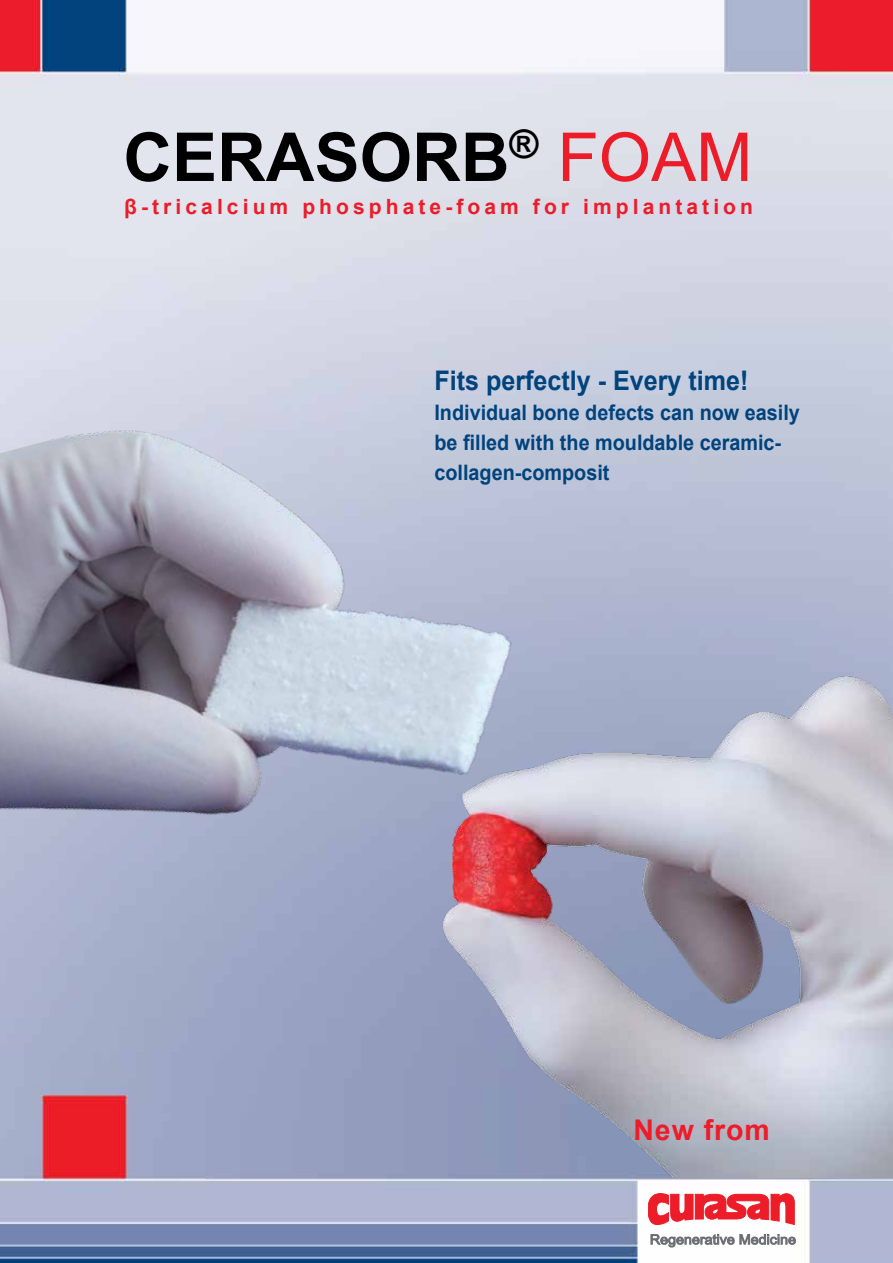
<style>
.page{position:relative;width:893px;height:1263px;background:#fff}
.page>*{position:absolute;margin:0;border:0;box-sizing:border-box;transform-origin:0 0}
.t1{font:700 67.5px "Arial";color:#000}
.t2{font:700 28.5px "Arial";letter-spacing:.035em;color:#ed1c29}
.t3{font:700 27px "Arial";color:#00437d;scale:.93 1}
.t4{font:700 21.3px/30px "Arial";color:#00437d;scale:.93 1}
.t5{font:700 21px "Arial";letter-spacing:.195em;color:#ed1c29}
.s1{font-weight:400;color:#ed1c29}
</style>
<div class="page">
<img style="left:0;top:0;width:893px;height:1263px">
<svg style="left:645px;top:1188px;width:151px;height:37px"></svg>
<svg style="left:650px;top:1234px;width:146px;height:14px"></svg>
<img style="left:0;top:338px;width:543px;height:560px">
<img style="left:439px;top:670px;width:454px;height:508px">
<h1 class="t1" style="left:123px;top:112px;width:631px">Cerasorb<sup>®</sup> <span class="s1">Foam</span></h1>
<p class="t5" style="left:124px;top:193px;width:630px">β-tricalcium phosphate-foam for implantation</p>
<p class="t3" style="left:434px;top:363px;width:339px">Fits perfectly - Every time!</p>
<p class="t4" style="left:434px;top:398px;width:395px">Individual bone defects can now easily be filled with the mouldable ceramic&shy;collagen-composit</p>
<h2 class="t2" style="left:633px;top:1111px;width:138px">New from</h2>
</div>
